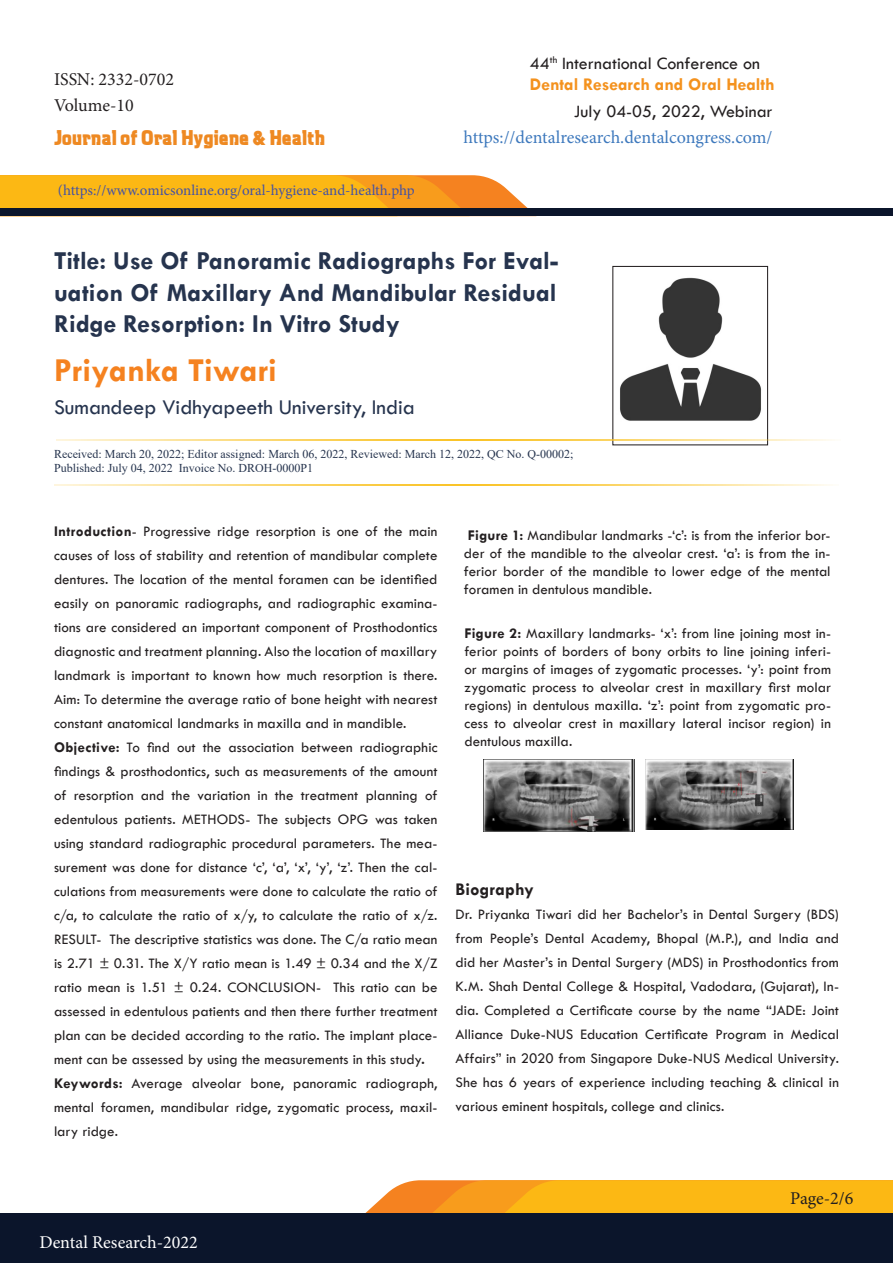
<style>
.page{position:relative;width:893px;height:1263px;background:#fff}
.page>*{position:absolute;margin:0;border:0;box-sizing:border-box;transform-origin:0 0}
.t1{font:700 33.75px "Tw Cen";color:#f58220}
.t2{font:700 26.1px/31.3px "Tw Cen";color:#26344e;text-align:justify}
.t3{font:21.75px "Tw Cen";color:#26344e}
.t4{font:800 21.3px "Aquatic";color:#ee8922}
.t5{font:18px/21.6px "Tw Cen";color:#231f20}
.t6{font:18px "Minion Pro";color:#3e79bd}
.t7{font:18px "Minion Pro";color:#231f20}
.t8{font:18px "Minion Pro";color:#fff}
.t9{font:700 18px "Tw Cen";letter-spacing:.01em;color:#231f20}
.t10{font:15px/24px "Tw Cen";letter-spacing:.005em;color:#231f20;text-align:justify}
.t11{font:15px "Minion Pro";color:#4552a3}
.t12{font:12px/14.4px "Times New Roman";color:#26344e}
.s1{font-weight:700;color:#f4921e}
.s2{font-weight:700}
</style>
<div class="page">
<svg style="left:0;top:175px;width:528px;height:33px;background:#faaf1f"></svg>
<div style="left:0;top:208px;width:893px;height:8px;background:#0b152b"></div>
<svg style="left:365px;top:1180px;width:528px;height:33px;background:#fab020"></svg>
<div style="left:0;top:1213px;width:893px;height:50px;background:#0b152b"></div>
<img style="left:620px;top:277px;width:141px;height:144px">
<div style="left:612px;top:266px;width:156px;height:179px;border:1px solid #231f20"></div>
<hr style="left:54px;top:484px;width:785px;height:1px;background:#fac428">
<hr style="left:56px;top:439px;width:785px;height:2px;background:#fac428">
<img style="left:483px;top:760px;width:151px;height:71px">
<img style="left:645px;top:760px;width:148px;height:70px">
<p class="t7" style="left:54px;top:67px;width:122px">ISSN: 2332-0702</p>
<p class="t7" style="left:54px;top:93px;width:81px">Volume-10</p>
<h3 class="t4" style="left:54px;top:124px;width:272px">Journal of Oral Hygiene &amp; Health</h3>
<p class="t11" style="left:58px;top:180px;width:358px">(https://www.omicsonline.org/oral-hygiene-and-health.php</p>
<p class="t5" style="left:530px;top:52px;width:246px">44<sup>th</sup> International Conference on<br><span class="s1">Dental Research and Oral Health</span></p>
<p class="t5" style="left:574px;top:100px;width:200px">July 04-05, 2022, Webinar</p>
<p class="t6" style="left:464px;top:125px;width:310px">https://dentalresearch.dentalcongress.com/</p>
<h2 class="t2" style="left:54px;top:245px;width:506px">Title: Use Of Panoramic Radiographs For Eval&shy;uation Of Maxillary And Mandibular Residual Ridge Resorption: In Vitro Study</h2>
<h1 class="t1" style="left:54px;top:350px;width:225px">Priyanka Tiwari</h1>
<h3 class="t3" style="left:54px;top:394px;width:362px">Sumandeep Vidhyapeeth University, India</h3>
<p class="t12" style="left:54px;top:446px;width:521px">Received: March 20, 2022; Editor assigned: March 06, 2022, Reviewed: March 12, 2022, QC No. Q-00002;<br>Published: July 04, 2022 Invoice No. DROH-0000P1</p>
<p class="t10" style="left:54px;top:519px;width:385px;text-align:left"><span class="s2">Introduction</span>- Progressive ridge resorption is one of the main causes of loss of stability and retention of mandibular complete dentures. The location of the mental foramen can be identified easily on panoramic radiographs, and radiographic examina&shy;tions are considered an important component of Prosthodontics diagnostic and treatment planning. Also the location of maxillary landmark is important to known how much resorption is there.<br>Aim: To determine the average ratio of bone height with nearest constant anatomical landmarks in maxilla and in mandible.<br><span class="s2">Objective:</span> To find out the association between radiographic findings &amp; prosthodontics, such as measurements of the amount of resorption and the variation in the treatment planning of edentulous patients. METHODS- The subjects OPG was taken using standard radiographic procedural parameters. The mea&shy;surement was done for distance ‘c’, ‘a’, ‘x’, ‘y’, ‘z’. Then the cal&shy;culations from measurements were done to calculate the ratio of c/a, to calculate the ratio of x/y, to calculate the ratio of x/z.<br>RESULT- The descriptive statistics was done. The C/a ratio mean is 2.71 ± 0.31. The X/Y ratio mean is 1.49 ± 0.34 and the X/Z ratio mean is 1.51 ± 0.24. CONCLUSION- This ratio can be assessed in edentulous patients and then there further treatment plan can be decided according to the ratio. The implant place&shy;ment can be assessed by using the measurements in this study<span class="s2">.<br>Keywords:</span> Average alveolar bone, panoramic radiograph, mental foramen, mandibular ridge, zygomatic process, maxil&shy;lary ridge.</p>
<p class="t10" style="left:464px;top:526px;width:368px;line-height:18px"><span class="s2">Figure 1:</span> Mandibular landmarks -‘c’: is from the inferior bor&shy;der of the mandible to the alveolar crest. ‘a’: is from the in&shy;ferior border of the mandible to lower edge of the mental foramen in dentulous mandible.</p>
<p class="t10" style="left:464px;top:624px;width:368px;line-height:18px"><span class="s2">Figure 2:</span> Maxillary landmarks- ‘x’: from line joining most in&shy;ferior points of borders of bony orbits to line joining inferi&shy;or margins of images of zygomatic processes. ‘y’: point from zygomatic process to alveolar crest in maxillary first molar regions) in dentulous maxilla. ‘z’: point from zygomatic pro&shy;cess to alveolar crest in maxillary lateral incisor region) in dentulous maxilla.</p>
<p class="t9" style="left:455px;top:878px;width:80px">Biography</p>
<p class="t10" style="left:455px;top:902px;width:385px">Dr. Priyanka Tiwari did her Bachelor’s in Dental Surgery (BDS) from People’s Dental Academy, Bhopal (M.P.), and India and did her Master’s in Dental Surgery (MDS) in Prosthodontics from K.M. Shah Dental College &amp; Hospital, Vadodara, (Gujarat), In&shy;dia. Completed a Certificate course by the name “JADE: Joint Alliance Duke-NUS Education Certificate Program in Medical Affairs” in 2020 from Singapore Duke-NUS Medical University.<br>She has 6 years of experience including teaching &amp; clinical in various eminent hospitals, college and clinics.</p>
<p class="t8" style="left:39px;top:1230px;width:160px">Dental Research-2022</p>
<p class="t7" style="left:790px;top:1186px;width:65px">Page-2/6</p>
</div>
